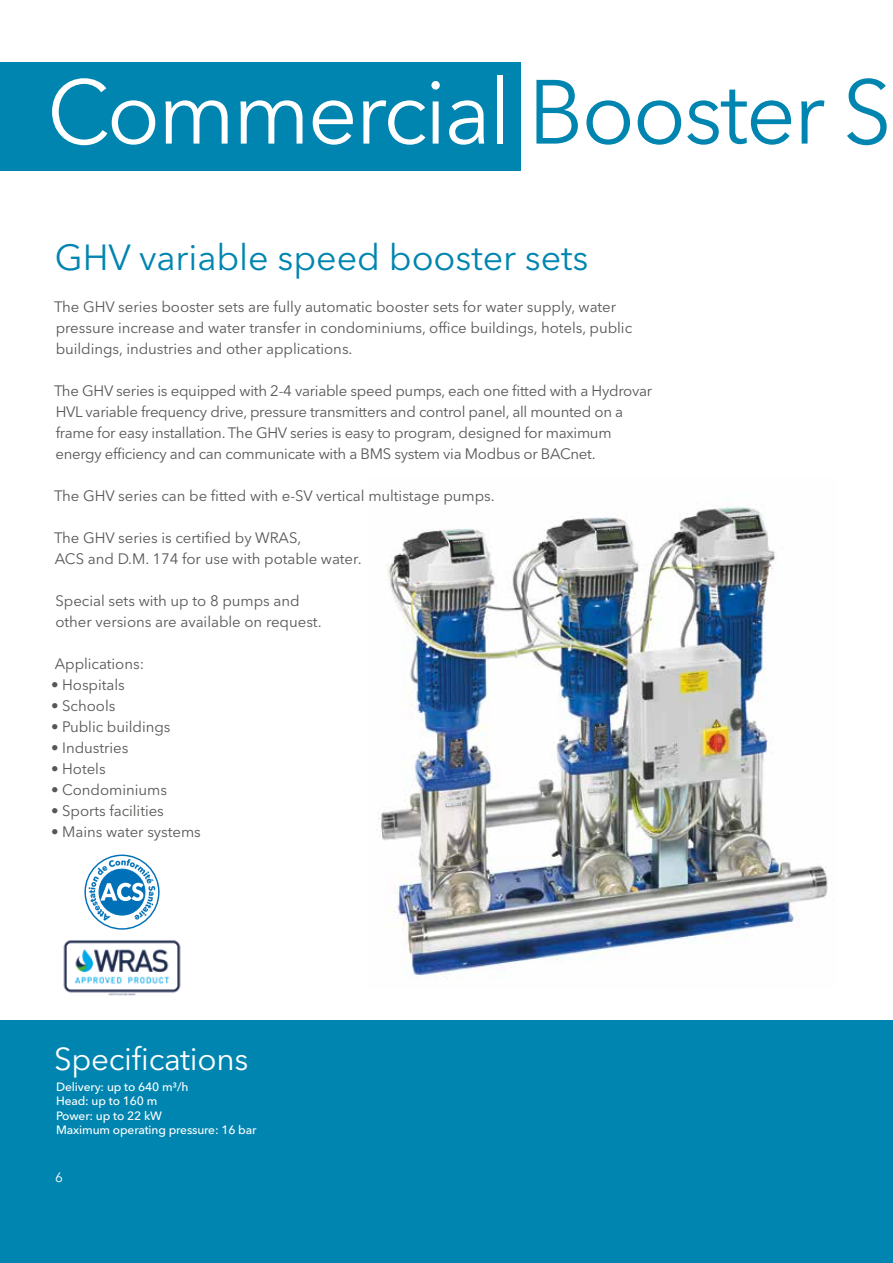
<style>
.page{position:relative;width:893px;height:1263px;background:#fff}
.page>*{position:absolute;margin:0;border:0;box-sizing:border-box;transform-origin:0 0}
.t1{font:90px "Avenir Next LT Pro";letter-spacing:-.025em;color:#fff}
.t2{font:36px "Avenir Next LT Pro";letter-spacing:-.005em;color:#0085b0}
.t3{font:31.5px "Avenir Next LT Pro";letter-spacing:-.01em;color:#fff}
.t4{font:15px/21px "Avenir Next LT Pro";letter-spacing:-.005em;color:#575756}
.t5{font:13.5px "Avenir Next LT Pro";color:#fff}
.t6{font:500 12px/14.4px "Avenir Next LT Pro";letter-spacing:-.01em;color:#fff}
.s1{color:#0085b0}
</style>
<div class="page">
<div style="left:0;top:1020px;width:893px;height:243px;background:#0085b0"></div>
<img style="left:378px;top:506px;width:450px;height:473px">
<div style="left:0;top:62px;width:520px;height:109px;background:#0085b0"></div>
<img style="left:63px;top:940px;width:118px;height:56px">
<svg style="left:84px;top:854px;width:76px;height:76px"></svg>
<h1 class="t1" style="left:47px;top:59px;width:846px">Commercial <span class="s1">Booster S</span></h1>
<h2 class="t2" style="left:55px;top:236px;width:535px">GHV variable speed booster sets</h2>
<p class="t4" style="left:54px;top:296px;width:580px">The GHV series booster sets are fully automatic booster sets for water supply, water pressure increase and water transfer in condominiums, office buildings, hotels, public buildings, industries and other applications.</p>
<p class="t4" style="left:54px;top:380px;width:600px">The GHV series is equipped with 2-4 variable speed pumps, each one fitted with a Hydrovar HVL variable frequency drive, pressure transmitters and control panel, all mounted on a frame for easy installation. The GHV series is easy to program, designed for maximum energy efficiency and can communicate with a BMS system via Modbus or BACnet.</p>
<p class="t4" style="left:54px;top:485px;width:442px">The GHV series can be fitted with e-SV vertical multistage pumps.</p>
<p class="t4" style="left:54px;top:527px;width:309px">The GHV series is certified by WRAS,<br>ACS and D.M. 174 for use with potable water.</p>
<p class="t4" style="left:55px;top:590px;width:268px">Special sets with up to 8 pumps and other versions are available on request.</p>
<p class="t4" style="left:55px;top:653px;width:91px">Applications:</p>
<p class="t4" style="left:51px;top:674px;width:75px">• Hospitals</p>
<p class="t4" style="left:51px;top:695px;width:66px">• Schools</p>
<p class="t4" style="left:51px;top:716px;width:121px">• Public buildings</p>
<p class="t4" style="left:51px;top:737px;width:79px">• Industries</p>
<p class="t4" style="left:51px;top:758px;width:56px">• Hotels</p>
<p class="t4" style="left:51px;top:779px;width:117px">• Condominiums</p>
<p class="t4" style="left:51px;top:800px;width:114px">• Sports facilities</p>
<p class="t4" style="left:51px;top:821px;width:151px">• Mains water systems</p>
<h3 class="t3" style="left:54px;top:1040px;width:196px">Specifications</h3>
<p class="t6" style="left:56px;top:1079px;width:202px">Delivery: up to 640 m³/h<br>Head: up to 160 m<br>Power: up to 22 kW<br>Maximum operating pressure: 16 bar</p>
<p class="t5" style="left:55px;top:1169px;width:9px">6</p>
</div>
